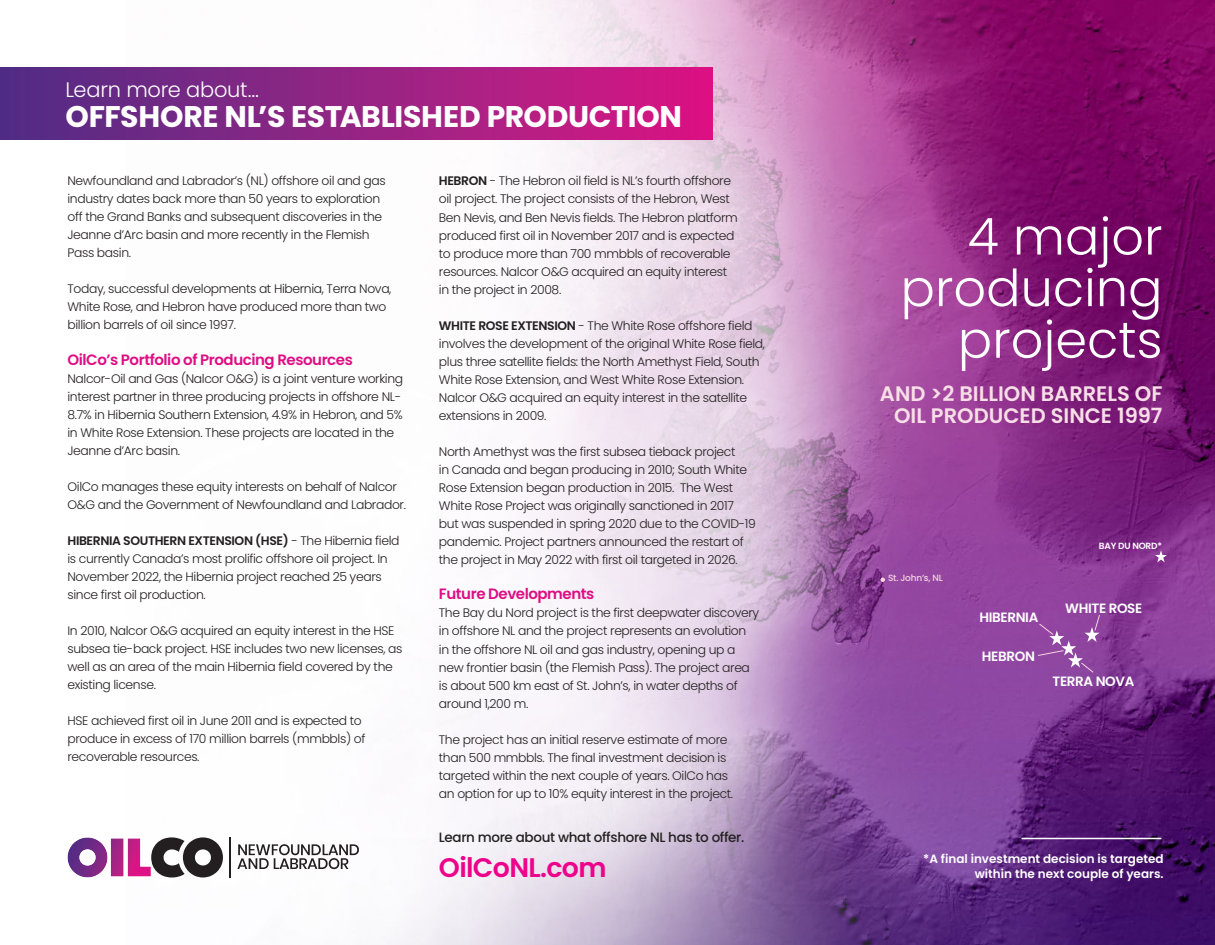
<style>
.page{position:relative;width:1215px;height:945px;background:#fff}
.page>*{position:absolute;margin:0;border:0;box-sizing:border-box;transform-origin:0 0}
.t1{font:300 51px/51.6px "Poppins";color:#fff;text-align:right}
.t2{font:700 29.85px "Poppins";letter-spacing:-.005em;color:#fff}
.t3{font:600 26.85px "Poppins";letter-spacing:-.025em;color:#ed028c}
.t4{font:600 21px/22.2px "Poppins";color:#f8dee7;text-align:right}
.t5{font:300 21px "Poppins";letter-spacing:-.01em;color:#fff}
.t6{font:600 15px "Poppins";letter-spacing:-.03em;color:#de0d83}
.t7{font:500 13.5px "Poppins";letter-spacing:-.025em;color:#231f20}
.t8{font:600 13.5px "Poppins";letter-spacing:-.025em;color:#fff}
.t9{font:300 12.3px/18px "Poppins";letter-spacing:-.03em;color:#231f20}
.t10{font:600 12px/14.4px "Poppins";color:#fff;text-align:right}
.t11{font:500 9px "Poppins";letter-spacing:-.025em;color:#f6d4e1}
.t12{font:600 9px "Poppins";letter-spacing:-.025em;color:#fff}
.s1{font-weight:600}
</style>
<div class="page">
<img style="left:229px;top:0;width:986px;height:945px">
<svg style="left:881px;top:577px;width:4px;height:5px"></svg>
<svg style="left:1155px;top:550px;width:12px;height:12px"></svg>
<hr style="left:1022px;top:838px;width:139px;height:1px;background:#fff">
<svg style="left:1037px;top:614px;width:63px;height:59px;background:#9a56a8"></svg>
<div style="left:31px;top:139px;width:407px;height:660px;background:#fff"></div>
<svg style="left:237px;top:844px;width:122px;height:25px"></svg>
<hr style="left:229px;top:837px;width:2px;height:40px;background:#231f20">
<svg style="left:68px;top:837px;width:155px;height:41px"></svg>
<div style="left:0;top:67px;width:713px;height:72px;background:linear-gradient(to right,#502f85,#db1683)"></div>
<h3 class="t5" style="left:66px;top:77px;width:195px">Learn more about...</h3>
<h2 class="t2" style="left:66px;top:99px;width:618px">OFFSHORE NL’S ESTABLISHED PRODUCTION</h2>
<p class="t9" style="left:68px;top:172px;width:320px">Newfoundland and Labrador’s (NL) offshore oil and gas industry dates back more than 50 years to exploration off the Grand Banks and subsequent discoveries in the Jeanne d’Arc basin and more recently in the Flemish Pass basin.</p>
<p class="t9" style="left:68px;top:280px;width:325px">Today, successful developments at Hibernia, Terra Nova,<br>White Rose, and Hebron have produced more than two billion barrels of oil since 1997.</p>
<p class="t6" style="left:68px;top:352px;width:287px">OilCo’s Portfolio of Producing Resources</p>
<p class="t9" style="left:68px;top:370px;width:337px">Nalcor-Oil and Gas (Nalcor O&amp;G) is a joint venture working interest partner in three producing projects in offshore NL− 8.7% in Hibernia Southern Extension, 4.9% in Hebron, and 5% in White Rose Extension. These projects are located in the Jeanne d’Arc basin.</p>
<p class="t9" style="left:68px;top:478px;width:340px">OilCo manages these equity interests on behalf of Nalcor<br>O&amp;G and the Government of Newfoundland and Labrador.</p>
<p class="t9" style="left:68px;top:532px;width:333px"><span class="s1">HIBERNIA SOUTHERN EXTENSION (HSE)</span> - The Hibernia field is currently Canada’s most prolific offshore oil project. In November 2022, the Hibernia project reached 25 years since first oil production.</p>
<p class="t9" style="left:68px;top:622px;width:336px">In 2010, Nalcor O&amp;G acquired an equity interest in the HSE subsea tie-back project. HSE includes two new licenses, as well as an area of the main Hibernia field covered by the existing license.</p>
<p class="t9" style="left:68px;top:712px;width:299px">HSE achieved first oil in June 2011 and is expected to produce in excess of 170 million barrels (mmbbls) of recoverable resources.</p>
<p class="t9" style="left:439px;top:172px;width:300px"><span class="s1">HEBRON</span> - The Hebron oil field is NL’s fourth offshore oil project. The project consists of the Hebron, West Ben Nevis, and Ben Nevis fields. The Hebron platform produced first oil in November 2017 and is expected to produce more than 700 mmbbls of recoverable resources. Nalcor O&amp;G acquired an equity interest in the project in 2008.</p>
<p class="t9" style="left:439px;top:316px;width:328px"><span class="s1">WHITE ROSE EXTENSION</span> - The White Rose offshore field involves the development of the original White Rose field, plus three satellite fields: the North Amethyst Field, South White Rose Extension, and West White Rose Extension.<br>Nalcor O&amp;G acquired an equity interest in the satellite extensions in 2009.</p>
<p class="t9" style="left:439px;top:442px;width:318px">North Amethyst was the first subsea tieback project<br>in Canada and began producing in 2010; South White Rose Extension began production in 2015. The West White Rose Project was originally sanctioned in 2017 but was suspended in spring 2020 due to the COVID-19 pandemic. Project partners announced the restart of the project in May 2022 with first oil targeted in 2026.</p>
<p class="t6" style="left:439px;top:586px;width:157px">Future Developments</p>
<p class="t9" style="left:439px;top:604px;width:322px">The Bay du Nord project is the first deepwater discovery in offshore NL and the project represents an evolution in the offshore NL oil and gas industry, opening up a new frontier basin (the Flemish Pass). The project area is about 500 km east of St. John’s, in water depths of around 1,200 m.</p>
<p class="t9" style="left:439px;top:730px;width:296px">The project has an initial reserve estimate of more than 500 mmbbls. The final investment decision is targeted within the next couple of years. OilCo has an option for up to 10% equity interest in the project.</p>
<p class="t7" style="left:439px;top:832px;width:307px">Learn more about what offshore NL has to offer.</p>
<h3 class="t3" style="left:439px;top:852px;width:169px">OilCoNL.com</h3>
<h1 class="t1" style="left:901px;top:212px;width:263px">4 major producing projects</h1>
<h3 class="t4" style="left:880px;top:383px;width:284px">AND &gt;2 BILLION BARRELS OF<br>OIL PRODUCED SINCE 1997</h3>
<p class="t11" style="left:888px;top:574px;width:56px">St. John’s, NL</p>
<p class="t12" style="left:1099px;top:541px;width:65px">BAY DU NORD*</p>
<p class="t8" style="left:979px;top:609px;width:60px">HIBERNIA</p>
<p class="t8" style="left:982px;top:649px;width:55px">HEBRON</p>
<p class="t8" style="left:1065px;top:600px;width:79px">WHITE ROSE</p>
<p class="t8" style="left:1053px;top:673px;width:83px">TERRA NOVA</p>
<p class="t10" style="left:923px;top:852px;width:242px">*A final investment decision is targeted within the next couple of years.</p>
</div>
